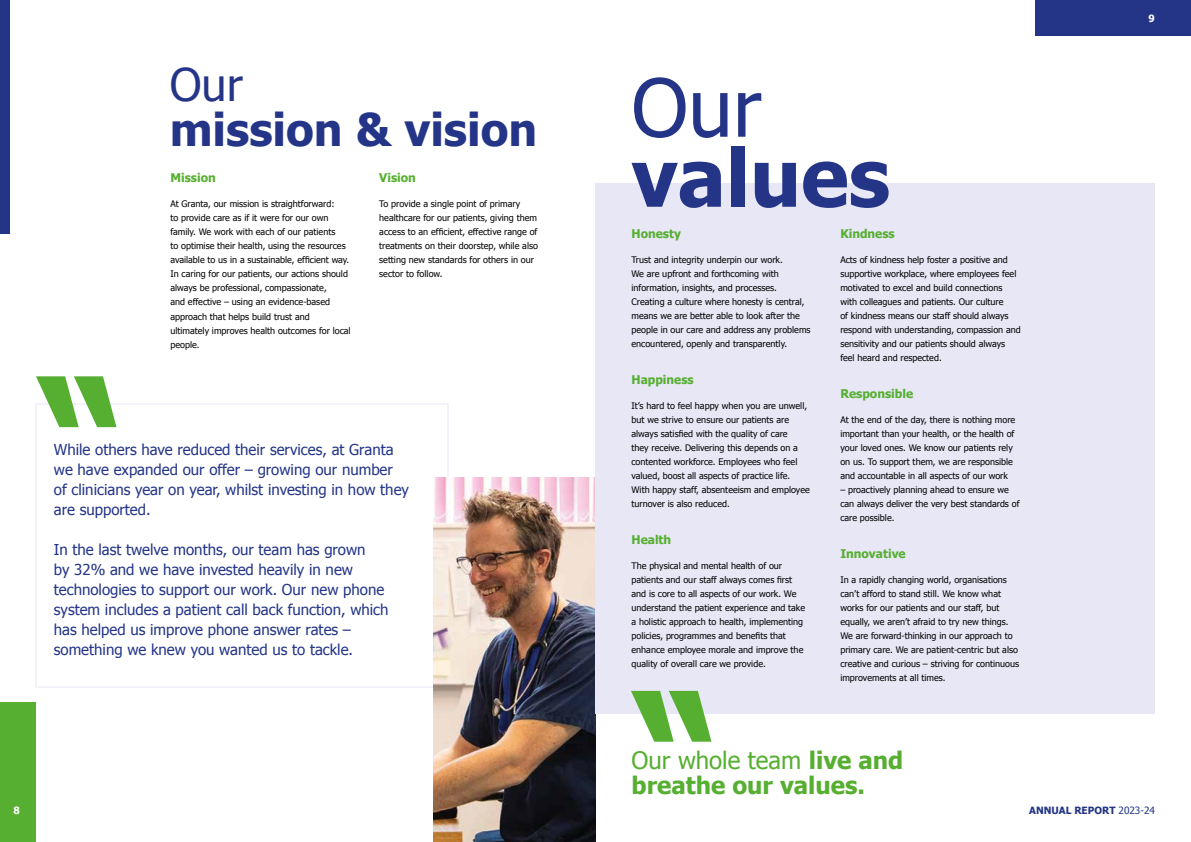
<style>
.page{position:relative;width:1191px;height:842px;background:#fff}
.page>*{position:absolute;margin:0;border:0;box-sizing:border-box;transform-origin:0 0}
.t1{font:700 80px "Tahoma";color:#243588}
.t2{font:700 45px/45px "Tahoma";color:#243588}
.t3{font:700 24px/25.2px "Tahoma";color:#56af31}
.t4{font:15px/20px "Tahoma";color:#243588}
.t5{font:700 12px "Tahoma";color:#56af31}
.t6{font:700 10px "Tahoma";color:#243588}
.t7{font:700 10px "Tahoma";color:#fff}
.t8{font:9px/14px "Tahoma";color:#000}
.s1{font-weight:400}
</style>
<div class="page">
<div style="left:0;top:702px;width:36px;height:140px;background:#56af31"></div>
<div style="left:1034px;top:0;width:157px;height:36px;background:#243588"></div>
<img style="left:434px;top:478px;width:161px;height:364px">
<div style="left:595px;top:183px;width:560px;height:530px;background:#e8e7f5"></div>
<svg style="left:631px;top:691px;width:80px;height:51px"></svg>
<svg style="left:36px;top:376px;width:80px;height:51px"></svg>
<div style="left:0;top:0;width:10px;height:234px;background:#243588"></div>
<p class="t7" style="left:13px;top:803px;width:8px">8</p>
<h2 class="t2" style="left:170px;top:59px;width:593px"><span class="s1">Our<br></span>mission &amp; vision <sup>Our</sup></h2>
<h1 class="t1" style="left:631px;top:122px;width:260px">values</h1>
<h3 class="t5" style="left:170px;top:169px;width:47px">Mission</h3>
<p class="t8" style="left:170px;top:197px;width:182px">At Granta, our mission is straightforward:<br>to provide care as if it were for our own family. We work with each of our patients<br>to optimise their health, using the resources available to us in a sustainable, efficient way.<br>In caring for our patients, our actions should always be professional, compassionate,<br>and effective – using an evidence-based approach that helps build trust and ultimately improves health outcomes for local people.</p>
<h3 class="t5" style="left:379px;top:169px;width:38px">Vision</h3>
<p class="t8" style="left:379px;top:197px;width:160px">To provide a single point of primary healthcare for our patients, giving them access to an efficient, effective range of treatments on their doorstep, while also setting new standards for others in our sector to follow.</p>
<h3 class="t5" style="left:840px;top:225px;width:56px">Kindness</h3>
<p class="t8" style="left:840px;top:253px;width:182px">Acts of kindness help foster a positive and supportive workplace, where employees feel motivated to excel and build connections with colleagues and patients. Our culture<br>of kindness means our staff should always respond with understanding, compassion and sensitivity and our patients should always feel heard and respected.</p>
<h3 class="t5" style="left:840px;top:385px;width:74px">Responsible</h3>
<p class="t8" style="left:840px;top:413px;width:176px">At the end of the day, there is nothing more important than your health, or the health of your loved ones. We know our patients rely on us. To support them, we are responsible and accountable in all aspects of our work</p>
<p class="t8" style="left:840px;top:483px;width:181px">– proactively planning ahead to ensure we can always deliver the very best standards of care possible.</p>
<h3 class="t5" style="left:840px;top:545px;width:67px">Innovative</h3>
<p class="t8" style="left:840px;top:573px;width:180px">In a rapidly changing world, organisations can’t afford to stand still. We know what works for our patients and our staff, but equally, we aren’t afraid to try new things.<br>We are forward-thinking in our approach to primary care. We are patient-centric but also creative and curious – striving for continuous improvements at all times.</p>
<h3 class="t5" style="left:631px;top:225px;width:51px">Honesty</h3>
<p class="t8" style="left:631px;top:253px;width:181px">Trust and integrity underpin our work.<br>We are upfront and forthcoming with information, insights, and processes.<br>Creating a culture where honesty is central, means we are better able to look after the people in our care and address any problems encountered, openly and transparently.</p>
<h3 class="t5" style="left:631px;top:371px;width:64px">Happiness</h3>
<p class="t8" style="left:631px;top:399px;width:180px">It’s hard to feel happy when you are unwell, but we strive to ensure our patients are always satisfied with the quality of care<br>they receive. Delivering this depends on a contented workforce. Employees who feel valued, boost all aspects of practice life.<br>With happy staff, absenteeism and employee turnover is also reduced.</p>
<h3 class="t5" style="left:631px;top:531px;width:41px">Health</h3>
<p class="t8" style="left:631px;top:559px;width:175px">The physical and mental health of our patients and our staff always comes first and is core to all aspects of our work. We understand the patient experience and take a holistic approach to health, implementing policies, programmes and benefits that enhance employee morale and improve the quality of overall care we provide.</p>
<h3 class="t4" style="left:54px;top:439px;width:357px">While others have reduced their services, at Granta we have expanded our offer – growing our number of clinicians year on year, whilst investing in how they are supported.</h3>
<p class="t4" style="left:54px;top:539px;width:336px">In the last twelve months, our team has grown<br>by 32% and we have invested heavily in new technologies to support our work. Our new phone system includes a patient call back function, which has helped us improve phone answer rates – something we knew you wanted us to tackle.</p>
<p class="t7" style="left:1148px;top:12px;width:8px">9</p>
<h3 class="t3" style="left:631px;top:746px;width:273px"><span class="s1">Our whole team</span> live and breathe our values.</h3>
<p class="t6" style="left:1029px;top:803px;width:127px">ANNUAL REPORT <span class="s1">2023-24</span></p>
</div>
